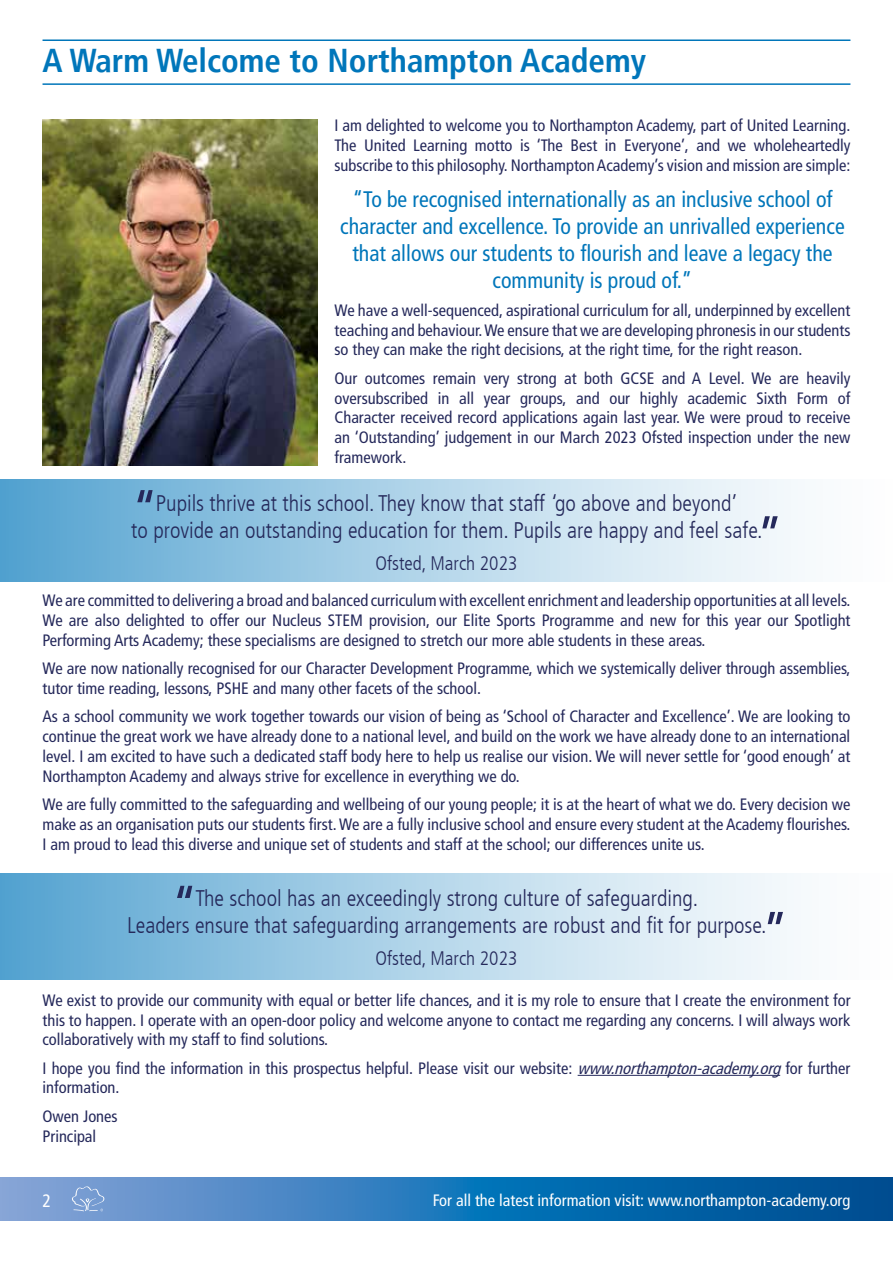
<style>
.page{position:relative;width:893px;height:1263px;background:#fff}
.page>*{position:absolute;margin:0;border:0;box-sizing:border-box;transform-origin:0 0}
.t1{font:condensed 52.5px "Frutiger LT";color:#25295b}
.t2{font:700 condensed 33px "Frutiger LT";color:#0076ba}
.t3{font:300 condensed 22.5px/27px "Frutiger LT";color:#25295b;text-align:center}
.t4{font:condensed 22.5px/27px "Frutiger LT";color:#0076ba;text-align:center}
.t5{font:300 condensed 19.5px "Frutiger LT";color:#25295b}
.t6{font:condensed 18px "Frutiger LT";color:#fff}
.t7{font:condensed 16.5px/19.8px "Frutiger LT";color:#25295b;text-align:justify}
.t8{font:condensed 16.5px "Frutiger LT";color:#fff}
.s1{font-style:italic}
</style>
<div class="page">
<div style="left:0;top:479px;width:893px;height:102px;background:linear-gradient(to right,#59a5d2,#fff)"></div>
<div style="left:0;top:873px;width:893px;height:106px;background:linear-gradient(to right,#5aa6d2,#fff)"></div>
<svg style="left:0;top:1178px;width:893px;height:42px;background:#2a76b6"></svg>
<hr style="left:578px;top:1075px;width:202px;height:1px;background:#25295b">
<img style="left:43px;top:119px;width:274px;height:347px">
<svg style="left:72px;top:1186px;width:32px;height:25px"></svg>
<hr style="left:43px;top:83px;width:807px;height:2px;background:#0076ba">
<hr style="left:43px;top:39px;width:807px;height:2px;background:#0076ba">
<h2 class="t2" style="left:43px;top:41px;width:605px">A Warm Welcome to Northampton Academy</h2>
<p class="t7" style="left:334px;top:116px;width:517px">I am delighted to welcome you to Northampton Academy, part of United Learning.<br>The United Learning motto is ‘The Best in Everyone’, and we wholeheartedly subscribe to this philosophy. Northampton Academy’s vision and mission are simple:</p>
<h3 class="t4" style="left:340px;top:185px;width:506px">“To be recognised internationally as an inclusive school of character and excellence. To provide an unrivalled experience that allows our students to flourish and leave a legacy the community is proud of.”</h3>
<p class="t7" style="left:334px;top:300px;width:517px">We have a well-sequenced, aspirational curriculum for all, underpinned by excellent teaching and behaviour. We ensure that we are developing phronesis in our students so they can make the right decisions, at the right time, for the right reason.</p>
<p class="t7" style="left:334px;top:368px;width:517px">Our outcomes remain very strong at both GCSE and A Level. We are heavily oversubscribed in all year groups, and our highly academic Sixth Form of Character received record applications again last year. We were proud to receive an ‘Outstanding’ judgement in our March 2023 Ofsted inspection under the new framework.</p>
<h3 class="t3" style="left:131px;top:490px;width:633px">Pupils thrive at this school. They know that staff ‘go above and beyond’<br>to provide an outstanding education for them. Pupils are happy and feel safe.</h3>
<p class="t5" style="left:376px;top:552px;width:143px">Ofsted, March 2023</p>
<p class="t7" style="left:43px;top:591px;width:809px">We are committed to delivering a broad and balanced curriculum with excellent enrichment and leadership opportunities at all levels.<br>We are also delighted to offer our Nucleus STEM provision, our Elite Sports Programme and new for this year our Spotlight Performing Arts Academy; these specialisms are designed to stretch our more able students in these areas.</p>
<p class="t7" style="left:43px;top:659px;width:809px">We are now nationally recognised for our Character Development Programme, which we systemically deliver through assemblies, tutor time reading, lessons, PSHE and many other facets of the school.</p>
<p class="t7" style="left:43px;top:707px;width:809px">As a school community we work together towards our vision of being as ‘School of Character and Excellence’. We are looking to continue the great work we have already done to a national level, and build on the work we have already done to an international level. I am excited to have such a dedicated staff body here to help us realise our vision. We will never settle for ‘good enough’ at Northampton Academy and always strive for excellence in everything we do.</p>
<p class="t7" style="left:43px;top:794px;width:809px">We are fully committed to the safeguarding and wellbeing of our young people; it is at the heart of what we do. Every decision we make as an organisation puts our students first. We are a fully inclusive school and ensure every student at the Academy flourishes.<br>I am proud to lead this diverse and unique set of students and staff at the school; our differences unite us.</p>
<h3 class="t3" style="left:127px;top:885px;width:641px">The school has an exceedingly strong culture of safeguarding.<br>Leaders ensure that safeguarding arrangements are robust and fit for purpose.</h3>
<p class="t5" style="left:376px;top:947px;width:143px">Ofsted, March 2023</p>
<p class="t7" style="left:43px;top:990px;width:810px">We exist to provide our community with equal or better life chances, and it is my role to ensure that I create the environment for this to happen. I operate with an open-door policy and welcome anyone to contact me regarding any concerns. I will always work collaboratively with my staff to find solutions.</p>
<p class="t7" style="left:43px;top:1058px;width:809px">I hope you find the information in this prospectus helpful. Please visit our website: <span class="s1">www.northampton-academy.org</span>for further information.</p>
<p class="t7" style="left:43px;top:1106px;width:77px">Owen Jones<br>Principal</p>
<h1 class="t1" style="left:132px;top:481px;width:28px">“</h1>
<h1 class="t1" style="left:757px;top:507px;width:28px">”</h1>
<h1 class="t1" style="left:172px;top:876px;width:28px">“</h1>
<h1 class="t1" style="left:762px;top:902px;width:28px">”</h1>
<p class="t6" style="left:43px;top:1190px;width:10px">2</p>
<p class="t8" style="left:433px;top:1190px;width:419px">For all the latest information visit: www.northampton-academy.org</p>
</div>
